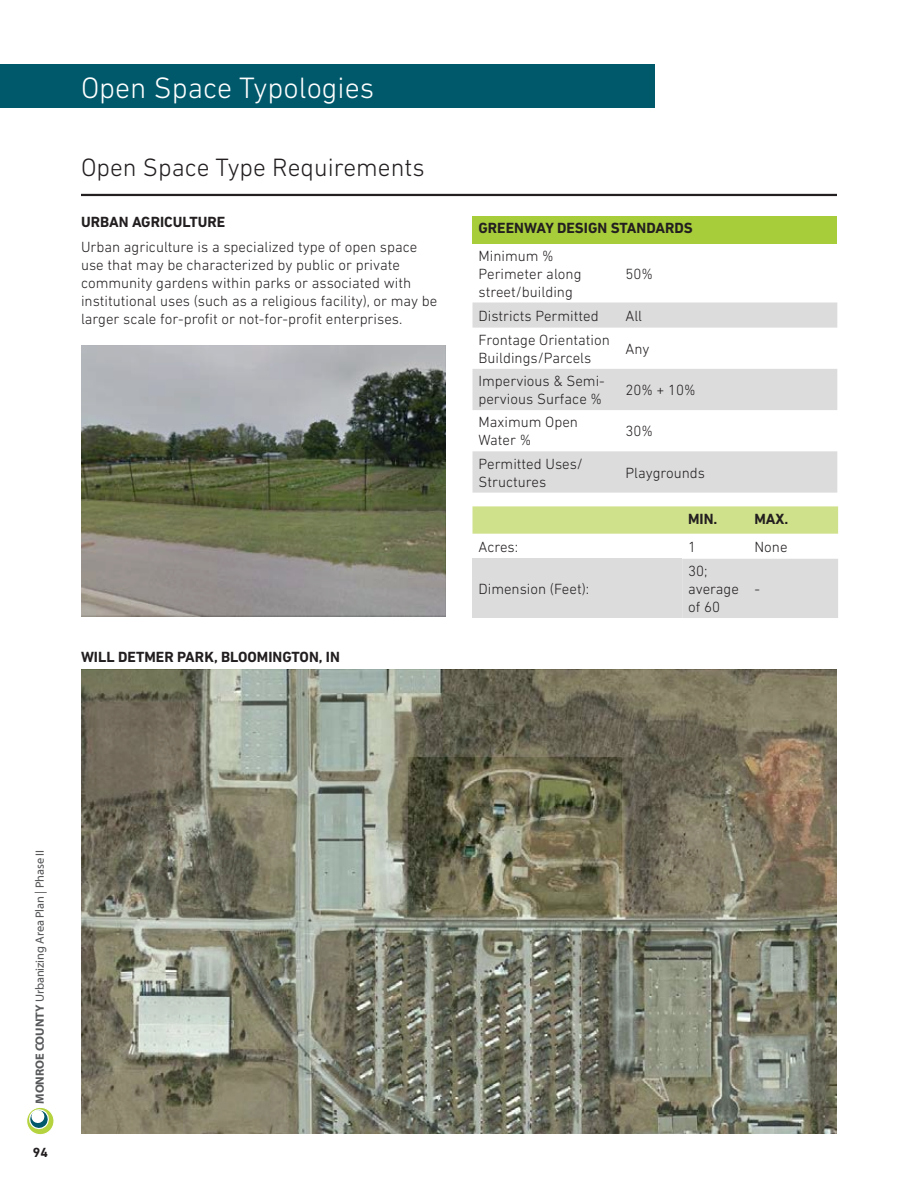
<style>
.page{position:relative;width:918px;height:1188px;background:#fff}
.page>*{position:absolute;margin:0;border:0;box-sizing:border-box;transform-origin:0 0}
.Section_Header{font:300 30px "DIN Next LT Pro";color:#fff}
.Header_-_Style_1{font:300 25.5px "DIN Next LT Pro";color:#231f20}
.Body_Text{font:300 15px/18px "DIN Next LT Pro";color:#231f20}
.Numbered_List{font:700 15px "DIN Next LT Pro";color:#231f20}
.Body_Text-2{font:700 15px "DIN Next LT Pro";color:#231f20}
.t1{font:700 13.5px "DIN Next LT Pro";color:#231f20}
.t2{font:12px "Myriad Web Pro";letter-spacing:-.01em;color:#57585a}
.s1{font-weight:700}
</style>
<div class="page">
<hr style="left:81px;top:194px;width:756px;height:2px;background:#231f20">
<div style="left:0;top:65px;width:655px;height:43px;background:#00596b"></div>
<svg style="left:27px;top:1107px;width:27px;height:28px"></svg>
<img style="left:81px;top:345px;width:365px;height:154px">
<svg style="left:472px;top:506px;width:366px;height:28px;background:#d0e18d"></svg>
<div style="left:472px;top:559px;width:210px;height:59px;background:#dcdcdc"></div>
<div style="left:682px;top:559px;width:156px;height:59px;background:#dcdcdc"></div>
<div style="left:472px;top:216px;width:365px;height:27px;background:#a7cd3a"></div>
<svg style="left:472px;top:303px;width:365px;height:190px;fill:#dcdcdc"></svg>
<svg style="left:81px;top:670px;width:756px;height:464px;background:#80806e"></svg>
<svg style="left:81px;top:345px;width:364px;height:100px;background:#909495"></svg>
<svg style="left:81px;top:499px;width:365px;height:117px;background:#848472"></svg>
<p class="Section_Header" style="left:81px;top:70px;width:295px">Open Space Typologies</p>
<p class="Header_-_Style_1" style="left:81px;top:153px;width:345px">Open Space Type Requirements</p>
<p class="Numbered_List" style="left:81px;top:213px;width:146px">URBAN AGRICULTURE</p>
<p class="Body_Text" style="left:81px;top:238px;width:358px">Urban agriculture is a specialized type of open space use that may be characterized by public or private community gardens within parks or associated with institutional uses (such as a religious facility), or may be larger scale for-profit or not-for-profit enterprises.</p>
<p class="Numbered_List" style="left:81px;top:648px;width:260px">WILL DETMER PARK, BLOOMINGTON, IN</p>
<p class="Numbered_List" style="left:478px;top:219px;width:216px">GREENWAY DESIGN STANDARDS</p>
<p class="Body_Text" style="left:478px;top:246px;width:105px">Minimum %<br>Perimeter along street/building</p>
<p class="Body_Text" style="left:625px;top:264px;width:29px">50%</p>
<p class="Body_Text" style="left:478px;top:306px;width:122px">Districts Permitted</p>
<p class="Body_Text" style="left:625px;top:306px;width:18px">All</p>
<p class="Body_Text" style="left:478px;top:331px;width:133px">Frontage Orientation<br>Buildings/Parcels</p>
<p class="Body_Text" style="left:625px;top:340px;width:25px">Any</p>
<p class="Body_Text" style="left:478px;top:372px;width:128px">Impervious &amp; Semi&shy;pervious Surface %</p>
<p class="Body_Text" style="left:625px;top:381px;width:72px">20% + 10%</p>
<p class="Body_Text" style="left:478px;top:413px;width:101px">Maximum Open<br>Water %</p>
<p class="Body_Text" style="left:625px;top:422px;width:29px">30%</p>
<p class="Body_Text" style="left:478px;top:454px;width:106px">Permitted Uses/<br>Structures</p>
<p class="Body_Text" style="left:625px;top:463px;width:81px">Playgrounds</p>
<p class="Body_Text-2" style="left:688px;top:510px;width:31px">MIN.</p>
<p class="Body_Text-2" style="left:755px;top:510px;width:35px">MAX.</p>
<p class="Body_Text" style="left:479px;top:538px;width:41px">Acres:</p>
<p class="Body_Text" style="left:688px;top:538px;width:9px">1</p>
<p class="Body_Text" style="left:755px;top:538px;width:35px">None</p>
<p class="Body_Text" style="left:479px;top:580px;width:112px">Dimension (Feet):</p>
<p class="Body_Text" style="left:688px;top:562px;width:52px">30; average of 60</p>
<p class="Body_Text" style="left:755px;top:580px;width:7px">-</p>
<p class="t2" style="left:33px;top:1104px;width:255px;rotate:-90deg"><span class="s1">MONROE COUNTY</span> Urbanizing Area Plan | Phase II</p>
<p class="t1" style="left:33px;top:1145px;width:17px">94</p>
</div>
